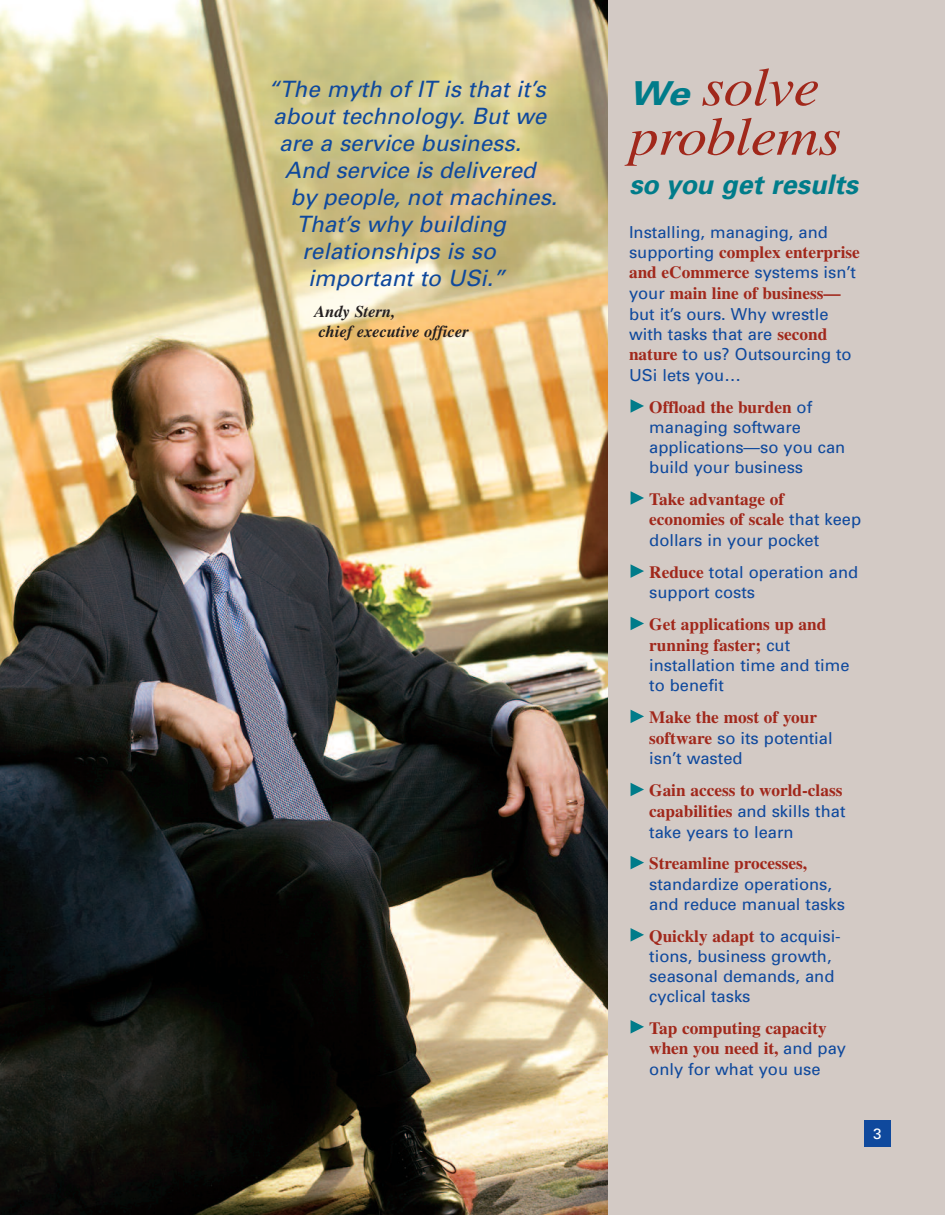
<style>
.page{position:relative;width:945px;height:1215px;background:#fff}
.page>*{position:absolute;margin:0;border:0;box-sizing:border-box;transform-origin:0 0}
.t1{font:italic 54px/49.5px "Times";letter-spacing:-.015em;color:#a1281b;scale:1.1 1}
.t2{font:italic 700 27px "Univers";color:#007c8a}
.t3{font:italic 22.5px "Univers";color:#0f499d}
.t4{font:700 17.25px/20.7px "Times";color:#a1281b}
.t5{font:16.5px/19.8px "Univers";color:#0f499d}
.t6{font:italic 700 16.5px/19.8px "Times";color:#231f20}
.t7{font:15px "Univers";color:#fff}
.s1{font-family:"Univers";font-weight:700;font-size:33px;color:#007c8a}
.s2{font-family:"Univers";font-weight:400;font-size:16.5px;color:#0f499d}
.s3{font-family:"Times";font-weight:700;font-size:17.25px;color:#a1281b}
</style>
<div class="page">
<img style="left:0;top:0;width:608px;height:1215px">
<div style="left:608px;top:0;width:337px;height:1215px;background:#d3cac5"></div>
<svg style="left:631px;top:1020px;width:13px;height:14px"></svg>
<svg style="left:631px;top:928px;width:13px;height:14px"></svg>
<svg style="left:631px;top:856px;width:13px;height:13px"></svg>
<svg style="left:631px;top:783px;width:13px;height:13px"></svg>
<svg style="left:631px;top:710px;width:13px;height:13px"></svg>
<svg style="left:631px;top:617px;width:13px;height:13px"></svg>
<svg style="left:631px;top:564px;width:13px;height:14px"></svg>
<svg style="left:631px;top:491px;width:13px;height:14px"></svg>
<svg style="left:631px;top:399px;width:13px;height:14px"></svg>
<div style="left:864px;top:1120px;width:27px;height:28px;background:#0f499d"></div>
<h3 class="t3" style="left:267px;top:81px;width:280px">“The myth of IT is that it’s</h3>
<h3 class="t3" style="left:273px;top:108px;width:275px">about technology. But we</h3>
<h3 class="t3" style="left:279px;top:135px;width:243px">are a service business.</h3>
<h3 class="t3" style="left:285px;top:162px;width:252px">And service is delivered</h3>
<h3 class="t3" style="left:291px;top:189px;width:268px">by people, not machines.</h3>
<h3 class="t3" style="left:296px;top:216px;width:211px">That’s why building</h3>
<h3 class="t3" style="left:302px;top:243px;width:195px">relationships is so</h3>
<h3 class="t3" style="left:308px;top:270px;width:199px">important to USi.”</h3>
<p class="t6" style="left:315px;top:304px;width:156px">Andy Stern,<br>chief executive officer</p>
<h1 class="t1" style="left:629px;top:68px;width:194px"><span class="s1">We</span> solve problems</h1>
<h2 class="t2" style="left:629px;top:174px;width:231px">so you get results</h2>
<p class="t5" style="left:629px;top:223px;width:200px">Installing, managing, and</p>
<p class="t4" style="left:629px;top:243px;width:232px"><span class="s2">supporting</span> complex enterprise and eCommerce <span class="s2">systems isn’t your</span> main line of business—</p>
<p class="t5" style="left:629px;top:305px;width:224px;line-height:20.4px">but it’s ours. Why wrestle with tasks that are <span class="s3">second nature</span> to us? Outsourcing to<br>USi lets you…</p>
<p class="t4" style="left:649px;top:398px;width:164px">Offload the burden <span class="s2">of</span></p>
<p class="t5" style="left:649px;top:419px;width:198px">managing software applications—so you can build your business</p>
<p class="t4" style="left:649px;top:490px;width:213px">Take advantage of economies of scale <span class="s2">that keep</span></p>
<p class="t5" style="left:649px;top:526px;width:211px;line-height:31.8px">dollars in your pocket<br><span class="s3">Reduce</span> total operation and</p>
<p class="t5" style="left:649px;top:584px;width:107px">support costs</p>
<p class="t4" style="left:649px;top:616px;width:179px">Get applications up and running faster; <span class="s2">cut</span></p>
<p class="t5" style="left:649px;top:657px;width:202px">installation time and time to benefit</p>
<p class="t4" style="left:649px;top:709px;width:169px">Make the most of your</p>
<p class="t5" style="left:649px;top:729px;width:185px;line-height:20.5px"><span class="s3">software</span> so its potential isn’t wasted</p>
<p class="t4" style="left:649px;top:782px;width:195px">Gain access to world-class</p>
<p class="t5" style="left:649px;top:802px;width:198px;line-height:20.5px"><span class="s3">capabilities</span> and skills that take years to learn</p>
<p class="t4" style="left:649px;top:855px;width:159px">Streamline processes,</p>
<p class="t5" style="left:649px;top:876px;width:197px">standardize operations, and reduce manual tasks</p>
<p class="t4" style="left:649px;top:927px;width:193px">Quickly adapt <span class="s2">to acquisi-</span></p>
<p class="t5" style="left:649px;top:948px;width:187px">tions, business growth, seasonal demands, and cyclical tasks</p>
<p class="t4" style="left:649px;top:1019px;width:198px">Tap computing capacity when you need it, <span class="s2">and pay</span></p>
<p class="t5" style="left:649px;top:1061px;width:173px">only for what you use</p>
<p class="t7" style="left:873px;top:1128px;width:10px">3</p>
</div>
